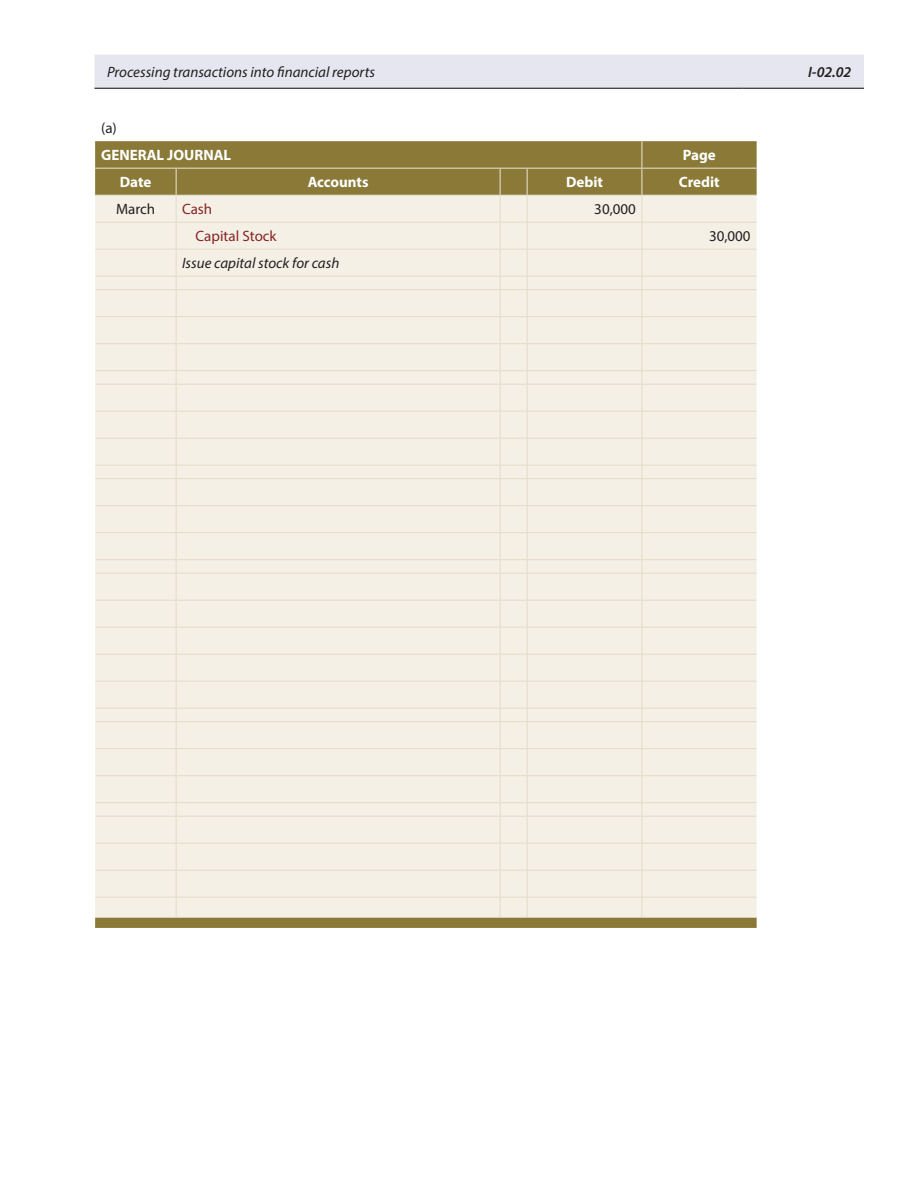
<style>
.page{position:relative;width:918px;height:1188px;background:#fff}
.page>*{position:absolute;margin:0;border:0;box-sizing:border-box;transform-origin:0 0}
.t1{font:italic 15px "Myriad Pro";color:#231f20}
.t2{font:700 15px "Myriad Pro";color:#fff}
.t3{font:15px "Myriad Pro";color:#231f20}
.t4{font:15px "Myriad Pro";color:#882423}
.t5{font:italic 600 15px "Myriad Pro";color:#231f20}
</style>
<div class="page">
<svg style="left:95px;top:141px;width:662px;height:787px;background:#8c7c3b"></svg>
<div style="left:95px;top:196px;width:662px;height:721px;background:#f4f0e6"></div>
<hr style="left:95px;top:168px;width:81px;height:1px;background:#e3dbc5">
<hr style="left:176px;top:168px;width:324px;height:1px;background:#e3dbc5">
<hr style="left:527px;top:168px;width:115px;height:1px;background:#e3dbc5">
<hr style="left:642px;top:168px;width:115px;height:1px;background:#e3dbc5">
<hr style="left:95px;top:195px;width:81px;height:1px;background:#e3dbc5">
<hr style="left:176px;top:195px;width:324px;height:1px;background:#e3dbc5">
<hr style="left:527px;top:195px;width:115px;height:1px;background:#e3dbc5">
<hr style="left:642px;top:195px;width:115px;height:1px;background:#e3dbc5">
<hr style="left:96px;top:222px;width:80px;height:1px;background:#e3dbc5">
<hr style="left:176px;top:222px;width:324px;height:1px;background:#e3dbc5">
<hr style="left:527px;top:222px;width:115px;height:1px;background:#e3dbc5">
<hr style="left:642px;top:222px;width:114px;height:1px;background:#e3dbc5">
<hr style="left:96px;top:249px;width:80px;height:1px;background:#e3dbc5">
<hr style="left:176px;top:249px;width:324px;height:1px;background:#e3dbc5">
<hr style="left:527px;top:249px;width:115px;height:1px;background:#e3dbc5">
<hr style="left:642px;top:249px;width:114px;height:1px;background:#e3dbc5">
<hr style="left:96px;top:276px;width:80px;height:1px;background:#e3dbc5">
<hr style="left:176px;top:276px;width:324px;height:1px;background:#e3dbc5">
<hr style="left:527px;top:276px;width:115px;height:1px;background:#e3dbc5">
<hr style="left:642px;top:276px;width:114px;height:1px;background:#e3dbc5">
<hr style="left:96px;top:289px;width:80px;height:1px;background:#e3dbc5">
<hr style="left:176px;top:289px;width:324px;height:1px;background:#e3dbc5">
<hr style="left:527px;top:289px;width:115px;height:1px;background:#e3dbc5">
<hr style="left:642px;top:289px;width:114px;height:1px;background:#e3dbc5">
<hr style="left:96px;top:316px;width:80px;height:1px;background:#e3dbc5">
<hr style="left:176px;top:316px;width:324px;height:1px;background:#e3dbc5">
<hr style="left:527px;top:316px;width:115px;height:1px;background:#e3dbc5">
<hr style="left:642px;top:316px;width:114px;height:1px;background:#e3dbc5">
<hr style="left:96px;top:343px;width:80px;height:1px;background:#e3dbc5">
<hr style="left:176px;top:343px;width:324px;height:1px;background:#e3dbc5">
<hr style="left:527px;top:343px;width:115px;height:1px;background:#e3dbc5">
<hr style="left:642px;top:343px;width:114px;height:1px;background:#e3dbc5">
<hr style="left:96px;top:370px;width:80px;height:1px;background:#e3dbc5">
<hr style="left:176px;top:370px;width:324px;height:1px;background:#e3dbc5">
<hr style="left:527px;top:370px;width:115px;height:1px;background:#e3dbc5">
<hr style="left:642px;top:370px;width:114px;height:1px;background:#e3dbc5">
<hr style="left:96px;top:384px;width:80px;height:1px;background:#e3dbc5">
<hr style="left:176px;top:384px;width:324px;height:1px;background:#e3dbc5">
<hr style="left:527px;top:384px;width:115px;height:1px;background:#e3dbc5">
<hr style="left:642px;top:384px;width:114px;height:1px;background:#e3dbc5">
<hr style="left:96px;top:411px;width:80px;height:1px;background:#e3dbc5">
<hr style="left:176px;top:411px;width:324px;height:1px;background:#e3dbc5">
<hr style="left:527px;top:411px;width:115px;height:1px;background:#e3dbc5">
<hr style="left:642px;top:411px;width:114px;height:1px;background:#e3dbc5">
<hr style="left:96px;top:438px;width:80px;height:1px;background:#e3dbc5">
<hr style="left:176px;top:438px;width:324px;height:1px;background:#e3dbc5">
<hr style="left:527px;top:438px;width:115px;height:1px;background:#e3dbc5">
<hr style="left:642px;top:438px;width:114px;height:1px;background:#e3dbc5">
<hr style="left:96px;top:465px;width:80px;height:1px;background:#e3dbc5">
<hr style="left:176px;top:465px;width:324px;height:1px;background:#e3dbc5">
<hr style="left:527px;top:465px;width:115px;height:1px;background:#e3dbc5">
<hr style="left:642px;top:465px;width:114px;height:1px;background:#e3dbc5">
<hr style="left:96px;top:478px;width:80px;height:1px;background:#e3dbc5">
<hr style="left:176px;top:478px;width:324px;height:1px;background:#e3dbc5">
<hr style="left:527px;top:478px;width:115px;height:1px;background:#e3dbc5">
<hr style="left:642px;top:478px;width:114px;height:1px;background:#e3dbc5">
<hr style="left:96px;top:505px;width:80px;height:1px;background:#e3dbc5">
<hr style="left:176px;top:505px;width:324px;height:1px;background:#e3dbc5">
<hr style="left:527px;top:505px;width:115px;height:1px;background:#e3dbc5">
<hr style="left:642px;top:505px;width:114px;height:1px;background:#e3dbc5">
<hr style="left:96px;top:532px;width:80px;height:1px;background:#e3dbc5">
<hr style="left:176px;top:532px;width:324px;height:1px;background:#e3dbc5">
<hr style="left:527px;top:532px;width:115px;height:1px;background:#e3dbc5">
<hr style="left:642px;top:532px;width:114px;height:1px;background:#e3dbc5">
<hr style="left:96px;top:559px;width:80px;height:1px;background:#e3dbc5">
<hr style="left:176px;top:559px;width:324px;height:1px;background:#e3dbc5">
<hr style="left:527px;top:559px;width:115px;height:1px;background:#e3dbc5">
<hr style="left:642px;top:559px;width:114px;height:1px;background:#e3dbc5">
<hr style="left:96px;top:573px;width:80px;height:1px;background:#e3dbc5">
<hr style="left:176px;top:573px;width:324px;height:1px;background:#e3dbc5">
<hr style="left:527px;top:573px;width:115px;height:1px;background:#e3dbc5">
<hr style="left:642px;top:573px;width:114px;height:1px;background:#e3dbc5">
<hr style="left:96px;top:600px;width:80px;height:1px;background:#e3dbc5">
<hr style="left:176px;top:600px;width:324px;height:1px;background:#e3dbc5">
<hr style="left:527px;top:600px;width:115px;height:1px;background:#e3dbc5">
<hr style="left:642px;top:600px;width:114px;height:1px;background:#e3dbc5">
<hr style="left:96px;top:627px;width:80px;height:1px;background:#e3dbc5">
<hr style="left:176px;top:627px;width:324px;height:1px;background:#e3dbc5">
<hr style="left:527px;top:627px;width:115px;height:1px;background:#e3dbc5">
<hr style="left:642px;top:627px;width:114px;height:1px;background:#e3dbc5">
<hr style="left:96px;top:654px;width:80px;height:1px;background:#e3dbc5">
<hr style="left:176px;top:654px;width:324px;height:1px;background:#e3dbc5">
<hr style="left:527px;top:654px;width:115px;height:1px;background:#e3dbc5">
<hr style="left:642px;top:654px;width:114px;height:1px;background:#e3dbc5">
<hr style="left:96px;top:681px;width:80px;height:1px;background:#e3dbc5">
<hr style="left:176px;top:681px;width:324px;height:1px;background:#e3dbc5">
<hr style="left:527px;top:681px;width:115px;height:1px;background:#e3dbc5">
<hr style="left:642px;top:681px;width:114px;height:1px;background:#e3dbc5">
<hr style="left:96px;top:708px;width:80px;height:1px;background:#e3dbc5">
<hr style="left:176px;top:708px;width:324px;height:1px;background:#e3dbc5">
<hr style="left:527px;top:708px;width:115px;height:1px;background:#e3dbc5">
<hr style="left:642px;top:708px;width:114px;height:1px;background:#e3dbc5">
<hr style="left:96px;top:721px;width:80px;height:1px;background:#e3dbc5">
<hr style="left:176px;top:721px;width:324px;height:1px;background:#e3dbc5">
<hr style="left:527px;top:721px;width:115px;height:1px;background:#e3dbc5">
<hr style="left:642px;top:721px;width:114px;height:1px;background:#e3dbc5">
<hr style="left:96px;top:748px;width:80px;height:1px;background:#e3dbc5">
<hr style="left:176px;top:748px;width:324px;height:1px;background:#e3dbc5">
<hr style="left:527px;top:748px;width:115px;height:1px;background:#e3dbc5">
<hr style="left:642px;top:748px;width:114px;height:1px;background:#e3dbc5">
<hr style="left:96px;top:775px;width:80px;height:1px;background:#e3dbc5">
<hr style="left:176px;top:775px;width:324px;height:1px;background:#e3dbc5">
<hr style="left:527px;top:775px;width:115px;height:1px;background:#e3dbc5">
<hr style="left:642px;top:775px;width:114px;height:1px;background:#e3dbc5">
<hr style="left:96px;top:802px;width:80px;height:1px;background:#e3dbc5">
<hr style="left:176px;top:802px;width:324px;height:1px;background:#e3dbc5">
<hr style="left:527px;top:802px;width:115px;height:1px;background:#e3dbc5">
<hr style="left:642px;top:802px;width:114px;height:1px;background:#e3dbc5">
<hr style="left:96px;top:816px;width:80px;height:1px;background:#e3dbc5">
<hr style="left:176px;top:816px;width:324px;height:1px;background:#e3dbc5">
<hr style="left:527px;top:816px;width:115px;height:1px;background:#e3dbc5">
<hr style="left:642px;top:816px;width:114px;height:1px;background:#e3dbc5">
<hr style="left:96px;top:843px;width:80px;height:1px;background:#e3dbc5">
<hr style="left:176px;top:843px;width:324px;height:1px;background:#e3dbc5">
<hr style="left:527px;top:843px;width:115px;height:1px;background:#e3dbc5">
<hr style="left:642px;top:843px;width:114px;height:1px;background:#e3dbc5">
<hr style="left:96px;top:870px;width:80px;height:1px;background:#e3dbc5">
<hr style="left:176px;top:870px;width:324px;height:1px;background:#e3dbc5">
<hr style="left:527px;top:870px;width:115px;height:1px;background:#e3dbc5">
<hr style="left:642px;top:870px;width:114px;height:1px;background:#e3dbc5">
<hr style="left:96px;top:897px;width:80px;height:1px;background:#e3dbc5">
<hr style="left:176px;top:897px;width:324px;height:1px;background:#e3dbc5">
<svg style="left:176px;top:169px;width:1px;height:748px"></svg>
<hr style="left:527px;top:897px;width:115px;height:1px;background:#e3dbc5">
<svg style="left:500px;top:168px;width:28px;height:749px;background:#eeeadd"></svg>
<hr style="left:642px;top:897px;width:114px;height:1px;background:#e3dbc5">
<hr style="left:641px;top:141px;width:2px;height:776px;background:#e9e3d1">
<div style="left:94px;top:55px;width:770px;height:33px;background:#e5e6ef"></div>
<hr style="left:94px;top:88px;width:648px;height:1px;background:#231f20">
<hr style="left:742px;top:88px;width:122px;height:1px;background:#231f20">
<p class="t1" style="left:107px;top:63px;width:269px">Processing transactions into financial reports</p>
<p class="t5" style="left:808px;top:62px;width:45px">I-02.02</p>
<p class="t3" style="left:101px;top:119px;width:17px">(a)</p>
<p class="t2" style="left:101px;top:145px;width:132px">GENERAL JOURNAL</p>
<p class="t2" style="left:683px;top:145px;width:35px">Page</p>
<p class="t2" style="left:120px;top:172px;width:33px">Date</p>
<p class="t2" style="left:308px;top:172px;width:62px">Accounts</p>
<p class="t2" style="left:566px;top:172px;width:38px">Debit</p>
<p class="t2" style="left:679px;top:172px;width:42px">Credit</p>
<p class="t3" style="left:116px;top:200px;width:41px">March</p>
<p class="t4" style="left:182px;top:200px;width:32px">Cash</p>
<p class="t3" style="left:594px;top:200px;width:43px">30,000</p>
<p class="t4" style="left:196px;top:227px;width:82px">Capital Stock</p>
<p class="t3" style="left:709px;top:227px;width:43px">30,000</p>
<p class="t1" style="left:182px;top:254px;width:159px">Issue capital stock for cash</p>
</div>
